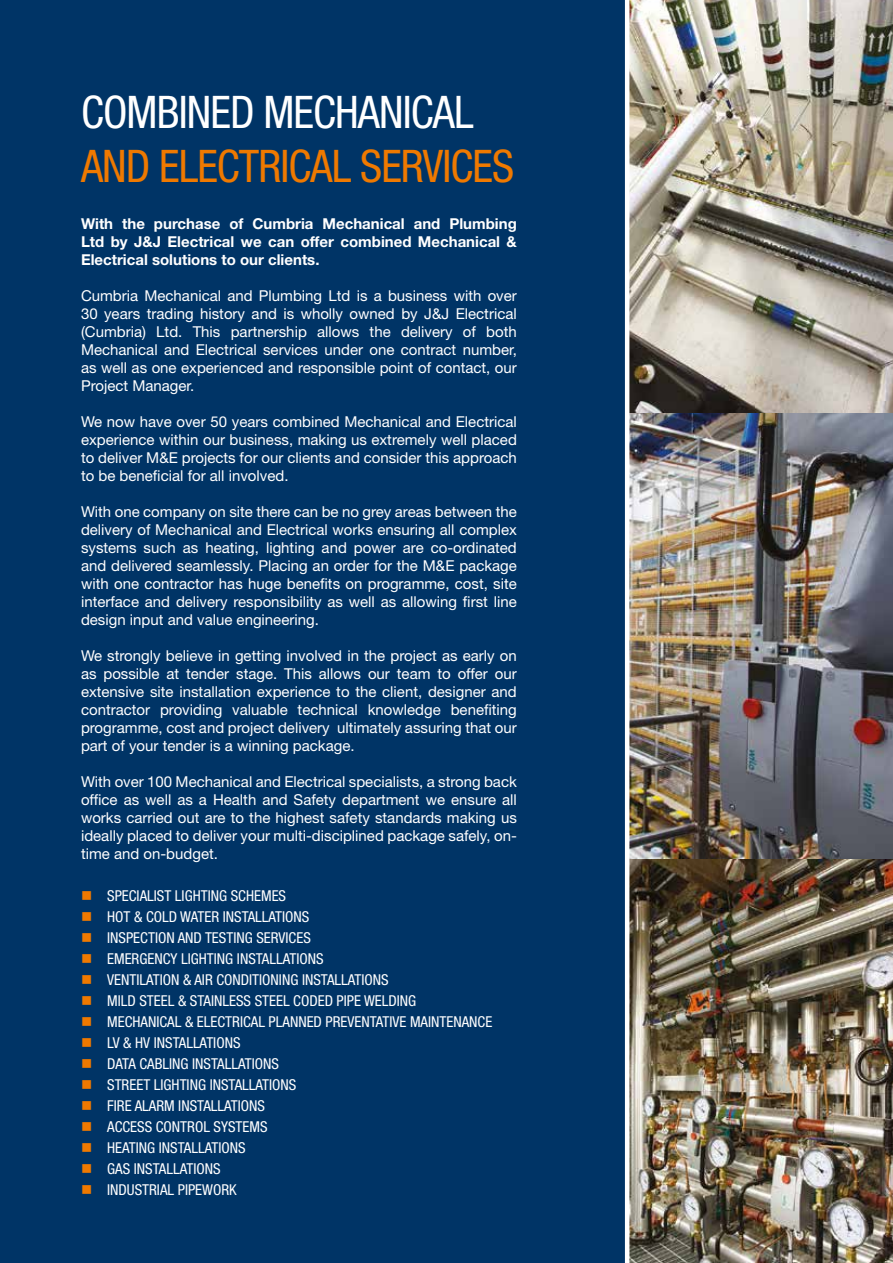
<style>
.page{position:relative;width:893px;height:1263px;background:#fff}
.page>*{position:absolute;margin:0;border:0;box-sizing:border-box;transform-origin:0 0}
.t1{font:condensed 45px "Helvetica Neue LT Std";letter-spacing:-.02em;color:#ef7900}
.t2{font:condensed 45px "Helvetica Neue LT Std";letter-spacing:-.02em;color:#fff}
.t3{font:15px/18px "Helvetica Neue LT Std";color:#fff;text-align:justify}
.t4{font:condensed 15px "Helvetica Neue LT Std";color:#fff}
.t5{font:700 15px/18px "Helvetica Neue LT Std";color:#fff;text-align:justify}
.s1{color:#ef7900}
</style>
<div class="page">
<img style="left:629px;top:0;width:264px;height:1263px">
<div style="left:0;top:0;width:627px;height:1263px;background:#003466"></div>
<hr style="left:625px;top:0;width:4px;height:1263px;background:#fff">
<h1 class="t2" style="left:81px;top:87px;width:394px">COMBINED MECHANICAL</h1>
<h1 class="t1" style="left:81px;top:141px;width:435px">AND ELECTRICAL SERVICES</h1>
<p class="t5" style="left:81px;top:214px;width:437px">With the purchase of Cumbria Mechanical and Plumbing Ltd by J&amp;J Electrical we can offer combined Mechanical &amp; Electrical solutions to our clients.</p>
<p class="t3" style="left:81px;top:286px;width:437px">Cumbria Mechanical and Plumbing Ltd is a business with over 30 years trading history and is wholly owned by J&amp;J Electrical (Cumbria) Ltd. This partnership allows the delivery of both Mechanical and Electrical services under one contract number, as well as one experienced and responsible point of contact, our Project Manager.</p>
<p class="t3" style="left:81px;top:412px;width:437px">We now have over 50 years combined Mechanical and Electrical experience within our business, making us extremely well placed to deliver M&amp;E projects for our clients and consider this approach to be beneficial for all involved.</p>
<p class="t3" style="left:81px;top:502px;width:437px">With one company on site there can be no grey areas between the delivery of Mechanical and Electrical works ensuring all complex systems such as heating, lighting and power are co-ordinated and delivered seamlessly. Placing an order for the M&amp;E package with one contractor has huge benefits on programme, cost, site interface and delivery responsibility as well as allowing first line design input and value engineering.</p>
<p class="t3" style="left:81px;top:646px;width:437px">We strongly believe in getting involved in the project as early on as possible at tender stage. This allows our team to offer our extensive site installation experience to the client, designer and contractor providing valuable technical knowledge benefiting programme, cost and project delivery ultimately assuring that our part of your tender is a winning package.</p>
<p class="t3" style="left:81px;top:772px;width:437px">With over 100 Mechanical and Electrical specialists, a strong back office as well as a Health and Safety department we ensure all works carried out are to the highest safety standards making us ideally placed to deliver your multi-disciplined package safely, on&shy;time and on-budget.</p>
<p class="t4" style="left:81px;top:887px;width:207px"><span class="s1">■</span> SPECIALIST LIGHTING SCHEMES</p>
<p class="t4" style="left:81px;top:908px;width:230px"><span class="s1">■</span> HOT &amp; COLD WATER INSTALLATIONS</p>
<p class="t4" style="left:81px;top:929px;width:231px"><span class="s1">■</span> INSPECTION AND TESTING SERVICES</p>
<p class="t4" style="left:81px;top:950px;width:244px"><span class="s1">■</span> EMERGENCY LIGHTING INSTALLATIONS</p>
<p class="t4" style="left:81px;top:971px;width:309px"><span class="s1">■</span> VENTILATION &amp; AIR CONDITIONING INSTALLATIONS</p>
<p class="t4" style="left:81px;top:992px;width:337px"><span class="s1">■</span> MILD STEEL &amp; STAINLESS STEEL CODED PIPE WELDING</p>
<p class="t4" style="left:81px;top:1013px;width:413px"><span class="s1">■</span> MECHANICAL &amp; ELECTRICAL PLANNED PREVENTATIVE MAINTENANCE</p>
<p class="t4" style="left:81px;top:1034px;width:161px"><span class="s1">■</span> LV &amp; HV INSTALLATIONS</p>
<p class="t4" style="left:81px;top:1055px;width:199px"><span class="s1">■</span> DATA CABLING INSTALLATIONS</p>
<p class="t4" style="left:81px;top:1076px;width:217px"><span class="s1">■</span> STREET LIGHTING INSTALLATIONS</p>
<p class="t4" style="left:81px;top:1097px;width:186px"><span class="s1">■</span> FIRE ALARM INSTALLATIONS</p>
<p class="t4" style="left:81px;top:1118px;width:188px"><span class="s1">■</span> ACCESS CONTROL SYSTEMS</p>
<p class="t4" style="left:81px;top:1139px;width:166px"><span class="s1">■</span> HEATING INSTALLATIONS</p>
<p class="t4" style="left:81px;top:1160px;width:141px"><span class="s1">■</span> GAS INSTALLATIONS</p>
<p class="t4" style="left:81px;top:1181px;width:157px"><span class="s1">■</span> INDUSTRIAL PIPEWORK</p>
</div>
